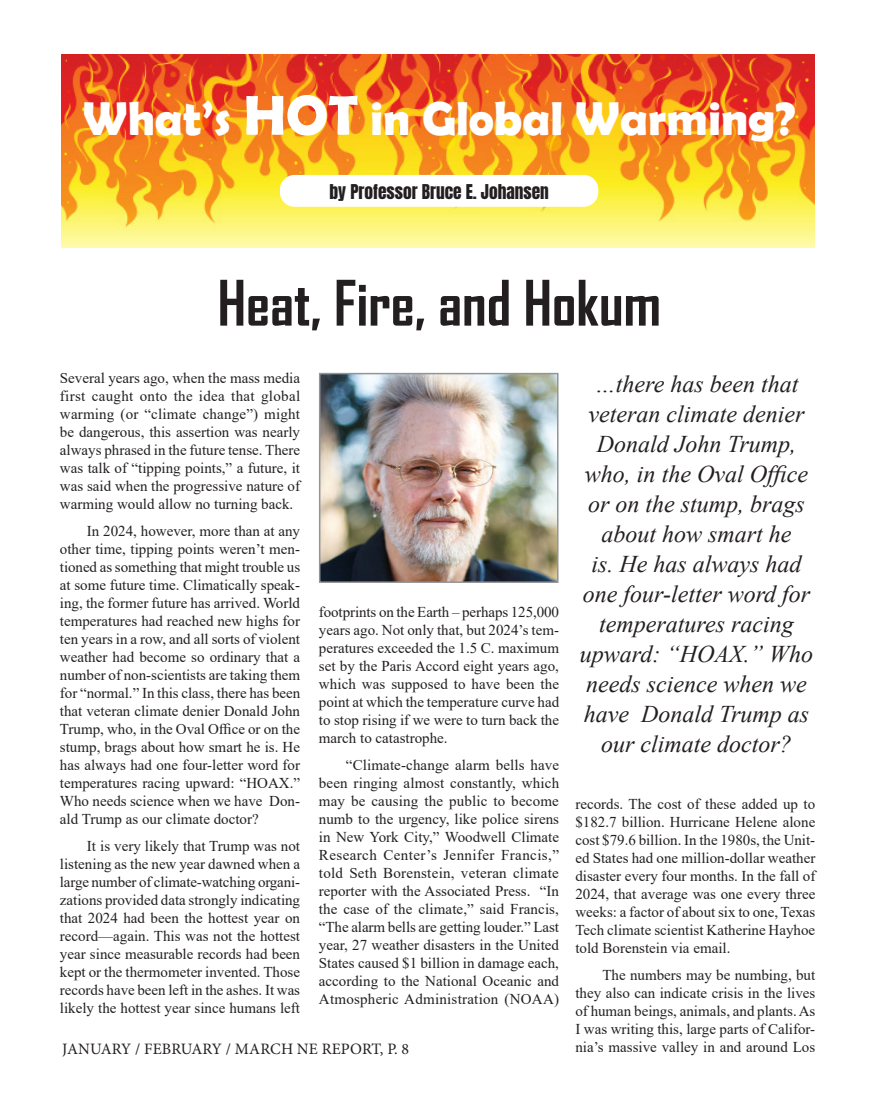
<style>
.page{position:relative;width:878px;height:1107px;background:#fff}
.page>*{position:absolute;margin:0;border:0;box-sizing:border-box;transform-origin:0 0}
.Body_text{font:700 60px "Agency FB";color:#231f20}
.t1{font:700 47.7px "Berlin Sans FB Demi";color:#fff}
.Body_text-2{font:italic 24px/30px "Times New Roman";color:#231f20;text-align:center}
.t2{font:17.4px "Anton";color:#231f20}
.t3{font:15.9px "Minion Pro";letter-spacing:.01em;color:#231f20}
.Body_text-3{font:15px/18px "Times New Roman";color:#231f20;text-align:justify}
.s1{font-size:56.4px}
</style>
<div class="page">
<img style="left:61px;top:54px;width:753px;height:194px">
<div style="left:280px;top:175px;width:318px;height:32px;background:#fff;border-radius:15px"></div>
<img style="left:322px;top:376px;width:233px;height:204px">
<div style="left:319px;top:373px;width:239px;height:210px;border:2px solid #939598"></div>
<p class="t1" style="left:83px;top:91px;width:714px">What’s <span class="s1">HOT</span> in Global Warming?</p>
<p class="t2" style="left:329px;top:183px;width:221px">by Professor Bruce E. Johansen</p>
<p class="Body_text" style="left:217px;top:266px;width:445px">Heat, Fire, and Hokum</p>
<p class="Body_text-3" style="left:60px;top:369px;width:242px">Several years ago, when the mass media first caught onto the idea that global warming (or “climate change”) might be dangerous, this assertion was nearly always phrased in the future tense. There was talk of “tipping points,” a future, it was said when the progressive nature of warming would allow no turning back.</p>
<p class="Body_text-3" style="left:60px;top:522px;width:242px;text-indent:27px">In 2024, however, more than at any other time, tipping points weren’t men&shy;tioned as something that might trouble us at some future time. Climatically speak&shy;ing, the former future has arrived. World temperatures had reached new highs for ten years in a row, and all sorts of violent weather had become so ordinary that a number of non-scientists are taking them for “normal.” In this class, there has been that veteran climate denier Donald John Trump, who, in the Oval Office or on the stump, brags about how smart he is. He has always had one four-letter word for temperatures racing upward: “HOAX.” Who needs science when we have Don&shy;ald Trump as our climate doctor?</p>
<p class="Body_text-3" style="left:60px;top:837px;width:242px;text-indent:27px">It is very likely that Trump was not listening as the new year dawned when a large number of climate-watching organi&shy;zations provided data strongly indicating that 2024 had been the hottest year on record—again. This was not the hottest year since measurable records had been kept or the thermometer invented. Those records have been left in the ashes. It was likely the hottest year since humans left</p>
<p class="Body_text-3" style="left:319px;top:602px;width:242px">footprints on the Earth – perhaps 125,000 years ago. Not only that, but 2024’s tem&shy;peratures exceeded the 1.5 C. maximum set by the Paris Accord eight years ago, which was supposed to have been the point at which the temperature curve had to stop rising if we were to turn back the march to catastrophe.</p>
<p class="Body_text-3" style="left:319px;top:755px;width:242px;text-indent:27px">“Climate-change alarm bells have been ringing almost constantly, which may be causing the public to become numb to the urgency, like police sirens in New York City,” Woodwell Climate Research Center’s Jennifer Francis,” told Seth Borenstein, veteran climate reporter with the Associated Press. “In the case of the climate,” said Francis, “The alarm bells are getting louder.” Last year, 27 weather disasters in the United States caused $1 billion in damage each, according to the National Oceanic and Atmospheric Administration (NOAA)</p>
<p class="t3" style="left:62px;top:1038px;width:348px">JANUARY / FEBRUARY / MARCH NE REPORT, P. 8</p>
<p class="Body_text-2" style="left:580px;top:368px;width:235px">…there has been that veteran climate denier<br>Donald John Trump, who, in the Oval Office or on the stump, brags about how smart he<br>is. He has always had one four-letter word for temperatures racing upward: “HOAX.” Who needs science when we have Donald Trump as our climate doctor?</p>
<p class="Body_text-3" style="left:575px;top:794px;width:241px">records. The cost of these added up to $182.7 billion. Hurricane Helene alone cost $79.6 billion. In the 1980s, the Unit&shy;ed States had one million-dollar weather disaster every four months. In the fall of 2024, that average was one every three weeks: a factor of about six to one, Texas Tech climate scientist Katherine Hayhoe told Borenstein via email.</p>
<p class="Body_text-3" style="left:575px;top:965px;width:241px;text-indent:27px">The numbers may be numbing, but they also can indicate crisis in the lives of human beings, animals, and plants. As I was writing this, large parts of Califor&shy;nia’s massive valley in and around Los</p>
</div>
